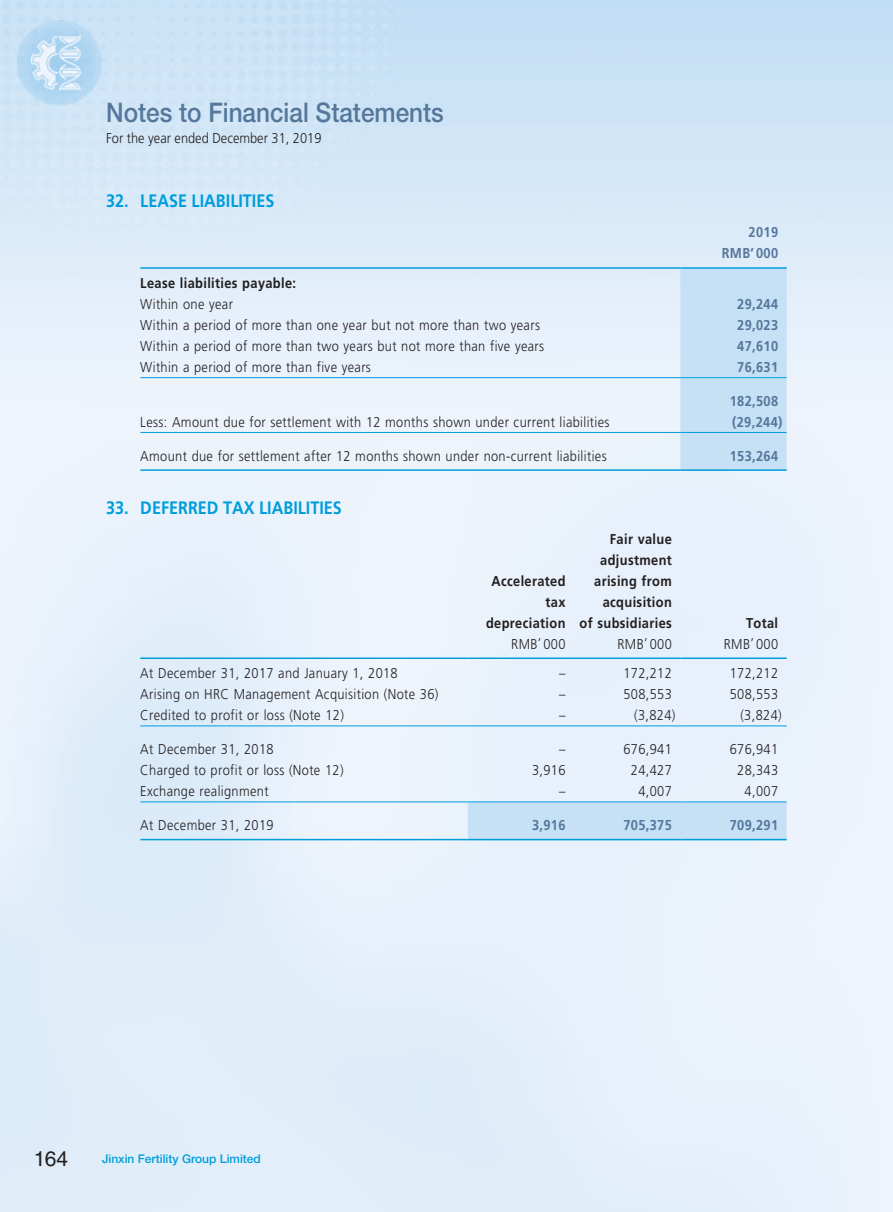
<style>
.page{position:relative;width:893px;height:1212px;background:#fff}
.page>*{position:absolute;margin:0;border:0;box-sizing:border-box;transform-origin:0 0}
.t1{font:500 27px "Helvetica Neue LT Std";color:#55779b;scale:.9 1}
.t2{font:21px "Helvetica LT Std";color:#231f20}
.t3{font:700 18px "Frutiger LT Std";color:#009ddc;scale:.9 1}
.t4{font:300 14.25px "Frutiger LT Std";letter-spacing:.03em;color:#231f20;scale:.9 1}
.t5{font:700 14.25px/21px "Frutiger LT Std";letter-spacing:.03em;color:#231f20;text-align:right;scale:.9 1}
.t6{font:700 14.25px/21px "Frutiger LT Std";letter-spacing:.03em;color:#55779b;text-align:right;scale:.9 1}
.t7{font:300 14.25px "Frutiger LT Std";color:#231f20;scale:.9 1}
.t8{font:500 12px "Helvetica Neue LT Std";color:#009ddc}
</style>
<div class="page">
<hr style="left:892px;top:0;width:1px;height:1212px;background:#eef4fc">
<div style="left:680px;top:269px;width:107px;height:200px;background:#c6e0f5"></div>
<hr style="left:140px;top:267px;width:540px;height:2px;background:#009ddc">
<hr style="left:680px;top:267px;width:107px;height:2px;background:#009ddc">
<hr style="left:140px;top:377px;width:540px;height:1px;background:#009ddc">
<hr style="left:680px;top:377px;width:107px;height:1px;background:#009ddc">
<hr style="left:140px;top:432px;width:540px;height:1px;background:#009ddc">
<hr style="left:680px;top:432px;width:107px;height:1px;background:#009ddc">
<hr style="left:140px;top:469px;width:540px;height:2px;background:#009ddc">
<hr style="left:680px;top:469px;width:107px;height:2px;background:#009ddc">
<div style="left:468px;top:802px;width:319px;height:37px;background:#c6e0f5"></div>
<hr style="left:140px;top:657px;width:328px;height:2px;background:#009ddc">
<hr style="left:468px;top:657px;width:106px;height:2px;background:#009ddc">
<hr style="left:574px;top:657px;width:106px;height:2px;background:#009ddc">
<hr style="left:680px;top:657px;width:107px;height:2px;background:#009ddc">
<hr style="left:140px;top:725px;width:328px;height:1px;background:#009ddc">
<hr style="left:468px;top:725px;width:106px;height:1px;background:#009ddc">
<hr style="left:574px;top:725px;width:106px;height:1px;background:#009ddc">
<hr style="left:680px;top:725px;width:107px;height:1px;background:#009ddc">
<hr style="left:140px;top:801px;width:328px;height:1px;background:#009ddc">
<hr style="left:468px;top:801px;width:106px;height:1px;background:#009ddc">
<hr style="left:574px;top:801px;width:106px;height:1px;background:#009ddc">
<hr style="left:680px;top:801px;width:107px;height:1px;background:#009ddc">
<hr style="left:140px;top:839px;width:328px;height:1px;background:#009ddc">
<hr style="left:468px;top:839px;width:106px;height:1px;background:#009ddc">
<hr style="left:574px;top:839px;width:106px;height:1px;background:#009ddc">
<hr style="left:680px;top:839px;width:107px;height:1px;background:#009ddc">
<h1 class="t1" style="left:106px;top:96px;width:377px">Notes to Financial Statements</h1>
<p class="t7" style="left:106px;top:130px;width:241px">For the year ended December 31, 2019</p>
<p class="t3" style="left:106px;top:191px;width:188px">32. LEASE LIABILITIES</p>
<p class="t6" style="left:722px;top:222px;width:64px">2019<br>RMB’ 000</p>
<p class="t5" style="left:140px;top:273px;width:175px">Lease liabilities payable:</p>
<p class="t4" style="left:140px;top:296px;width:104px">Within one year</p>
<p class="t6" style="left:737px;top:294px;width:47px">29,244</p>
<p class="t4" style="left:140px;top:317px;width:446px">Within a period of more than one year but not more than two years</p>
<p class="t6" style="left:737px;top:315px;width:47px">29,023</p>
<p class="t4" style="left:140px;top:338px;width:450px">Within a period of more than two years but not more than five years</p>
<p class="t6" style="left:737px;top:336px;width:47px">47,610</p>
<p class="t4" style="left:140px;top:359px;width:258px">Within a period of more than five years</p>
<p class="t6" style="left:737px;top:357px;width:47px">76,631</p>
<p class="t6" style="left:730px;top:390px;width:55px">182,508</p>
<p class="t4" style="left:140px;top:414px;width:523px">Less: Amount due for settlement with 12 months shown under current liabilities</p>
<p class="t6" style="left:732px;top:411px;width:57px">(29,244)</p>
<p class="t4" style="left:140px;top:447px;width:520px">Amount due for settlement after 12 months shown under non-current liabilities</p>
<p class="t6" style="left:730px;top:445px;width:55px">153,264</p>
<p class="t3" style="left:106px;top:497px;width:263px">33. DEFERRED TAX LIABILITIES</p>
<p class="t5" style="left:600px;top:528px;width:81px">Fair value adjustment</p>
<p class="t5" style="left:491px;top:570px;width:84px">Accelerated</p>
<p class="t5" style="left:594px;top:570px;width:88px">arising from</p>
<p class="t5" style="left:546px;top:591px;width:24px">tax</p>
<p class="t5" style="left:486px;top:591px;width:208px">acquisition<br>depreciation of subsidiaries</p>
<p class="t5" style="left:746px;top:612px;width:37px">Total</p>
<p class="t4" style="left:511px;top:636px;width:62px">RMB’ 000</p>
<p class="t4" style="left:617px;top:636px;width:62px">RMB’ 000</p>
<p class="t4" style="left:724px;top:636px;width:62px">RMB’ 000</p>
<p class="t4" style="left:140px;top:665px;width:288px">At December 31, 2017 and January 1, 2018</p>
<p class="t4" style="left:559px;top:665px;width:9px">–</p>
<p class="t4" style="left:623px;top:665px;width:55px">172,212</p>
<p class="t4" style="left:730px;top:665px;width:55px">172,212</p>
<p class="t4" style="left:140px;top:686px;width:333px">Arising on HRC Management Acquisition (Note 36)</p>
<p class="t4" style="left:559px;top:686px;width:9px">–</p>
<p class="t4" style="left:623px;top:686px;width:55px">508,553</p>
<p class="t4" style="left:730px;top:686px;width:55px">508,553</p>
<p class="t4" style="left:140px;top:707px;width:228px">Credited to profit or loss (Note 12)</p>
<p class="t4" style="left:559px;top:707px;width:9px">–</p>
<p class="t4" style="left:634px;top:707px;width:47px">(3,824)</p>
<p class="t4" style="left:740px;top:707px;width:47px">(3,824)</p>
<p class="t4" style="left:140px;top:741px;width:150px">At December 31, 2018</p>
<p class="t4" style="left:559px;top:741px;width:9px">–</p>
<p class="t4" style="left:623px;top:741px;width:55px">676,941</p>
<p class="t4" style="left:730px;top:741px;width:55px">676,941</p>
<p class="t4" style="left:140px;top:762px;width:227px">Charged to profit or loss (Note 12)</p>
<p class="t4" style="left:532px;top:762px;width:39px">3,916</p>
<p class="t4" style="left:631px;top:762px;width:47px">24,427</p>
<p class="t4" style="left:737px;top:762px;width:47px">28,343</p>
<p class="t4" style="left:140px;top:783px;width:144px">Exchange realignment</p>
<p class="t4" style="left:559px;top:783px;width:9px">–</p>
<p class="t4" style="left:638px;top:783px;width:39px">4,007</p>
<p class="t4" style="left:745px;top:783px;width:39px">4,007</p>
<p class="t4" style="left:140px;top:817px;width:150px">At December 31, 2019</p>
<p class="t6" style="left:532px;top:815px;width:39px">3,916</p>
<p class="t6" style="left:623px;top:815px;width:55px">705,375</p>
<p class="t6" style="left:730px;top:815px;width:55px">709,291</p>
<h2 class="t2" style="left:34px;top:1146px;width:36px">164</h2>
<p class="t8" style="left:102px;top:1152px;width:160px">Jinxin Fertility Group Limited</p>
</div>
